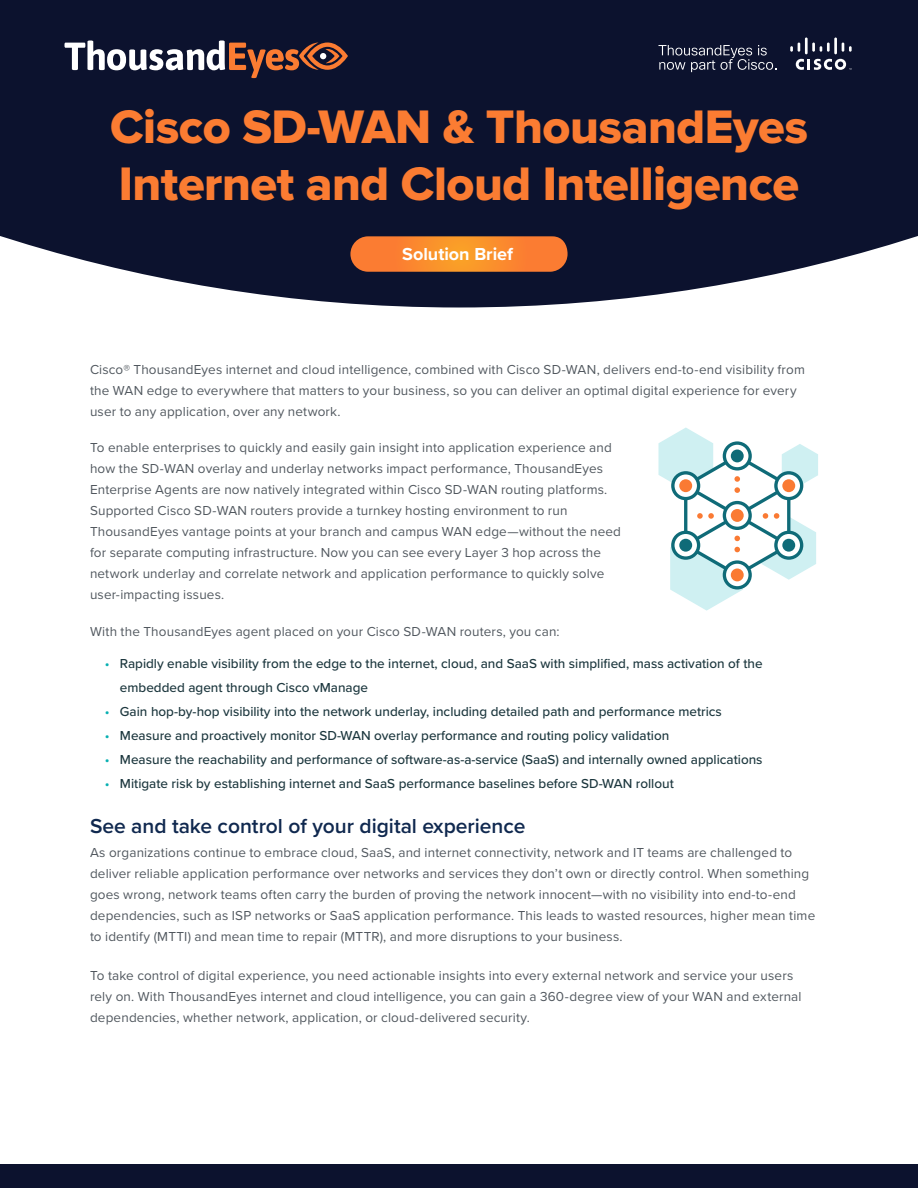
<style>
.page{position:relative;width:918px;height:1188px;background:#fff}
.page>*{position:absolute;margin:0;border:0;box-sizing:border-box;transform-origin:0 0}
.t1{font:48.75px/57px "Proxima Nova Extrabld";letter-spacing:-.01em;color:#fb7c32}
.t2{font:600 21px "Proxima Nova";color:#0d264d}
.t3{font:700 18px "Proxima Nova";color:#fff}
.t4{font:13.5px/21px "Proxima Nova";letter-spacing:.01em;color:#4f565d}
.t5{font:500 13.5px/24px "Proxima Nova";color:#1a353c}
.s1{color:#05afb1}
</style>
<div class="page">
<svg style="left:0;top:0;width:918px;height:308px;background:#20263f"></svg>
<svg style="left:350px;top:236px;width:218px;height:36px;background:#ed812e"></svg>
<svg style="left:64px;top:41px;width:284px;height:37px"></svg>
<svg style="left:658px;top:45px;width:118px;height:27px;background:#363b52"></svg>
<svg style="left:790px;top:43px;width:10px;height:9px"></svg>
<hr style="left:805px;top:37px;width:3px;height:17px;background:#fff">
<svg style="left:812px;top:43px;width:18px;height:9px"></svg>
<hr style="left:834px;top:37px;width:3px;height:17px;background:#fff">
<svg style="left:842px;top:43px;width:10px;height:9px"></svg>
<svg style="left:796px;top:59px;width:56px;height:11px"></svg>
<div style="left:0;top:1164px;width:918px;height:24px;background:#0c122e"></div>
<svg style="left:658px;top:428px;width:160px;height:183px"></svg>
<h1 class="t1" style="left:110px;top:101px;width:699px">Cisco SD-WAN &amp; ThousandEyes<br>Internet and Cloud Intelligence</h1>
<h3 class="t3" style="left:402px;top:240px;width:112px">Solution Brief</h3>
<p class="t4" style="left:90px;top:358px;width:716px">Cisco® ThousandEyes internet and cloud intelligence, combined with Cisco SD-WAN, delivers end-to-end visibility from the WAN edge to everywhere that matters to your business, so you can deliver an optimal digital experience for every user to any application, over any network.</p>
<p class="t4" style="left:90px;top:436px;width:533px">To enable enterprises to quickly and easily gain insight into application experience and how the SD-WAN overlay and underlay networks impact performance, ThousandEyes Enterprise Agents are now natively integrated within Cisco SD-WAN routing platforms.<br>Supported Cisco SD-WAN routers provide a turnkey hosting environment to run ThousandEyes vantage points at your branch and campus WAN edge—without the need for separate computing infrastructure. Now you can see every Layer 3 hop across the network underlay and correlate network and application performance to quickly solve user-impacting issues.</p>
<p class="t4" style="left:90px;top:621px;width:471px">With the ThousandEyes agent placed on your Cisco SD-WAN routers, you can:</p>
<p class="t5" style="left:120px;top:651px;width:644px;text-indent:-15px"><span class="s1">•</span> Rapidly enable visibility from the edge to the internet, cloud, and SaaS with simplified, mass activation of the embedded agent through Cisco vManage</p>
<p class="t5" style="left:105px;top:699px;width:618px"><span class="s1">•</span> Gain hop-by-hop visibility into the network underlay, including detailed path and performance metrics</p>
<p class="t5" style="left:105px;top:723px;width:566px"><span class="s1">•</span> Measure and proactively monitor SD-WAN overlay performance and routing policy validation</p>
<p class="t5" style="left:105px;top:747px;width:659px"><span class="s1">•</span> Measure the reachability and performance of software-as-a-service (SaaS) and internally owned applications</p>
<p class="t5" style="left:105px;top:771px;width:570px"><span class="s1">•</span> Mitigate risk by establishing internet and SaaS performance baselines before SD-WAN rollout</p>
<h2 class="t2" style="left:90px;top:810px;width:437px">See and take control of your digital experience</h2>
<p class="t4" style="left:90px;top:841px;width:727px">As organizations continue to embrace cloud, SaaS, and internet connectivity, network and IT teams are challenged to deliver reliable application performance over networks and services they don’t own or directly control. When something goes wrong, network teams often carry the burden of proving the network innocent—with no visibility into end-to-end dependencies, such as ISP networks or SaaS application performance. This leads to wasted resources, higher mean time to identify (MTTI) and mean time to repair (MTTR), and more disruptions to your business.</p>
<p class="t4" style="left:90px;top:964px;width:713px">To take control of digital experience, you need actionable insights into every external network and service your users rely on. With ThousandEyes internet and cloud intelligence, you can gain a 360-degree view of your WAN and external dependencies, whether network, application, or cloud-delivered security.</p>
</div>
